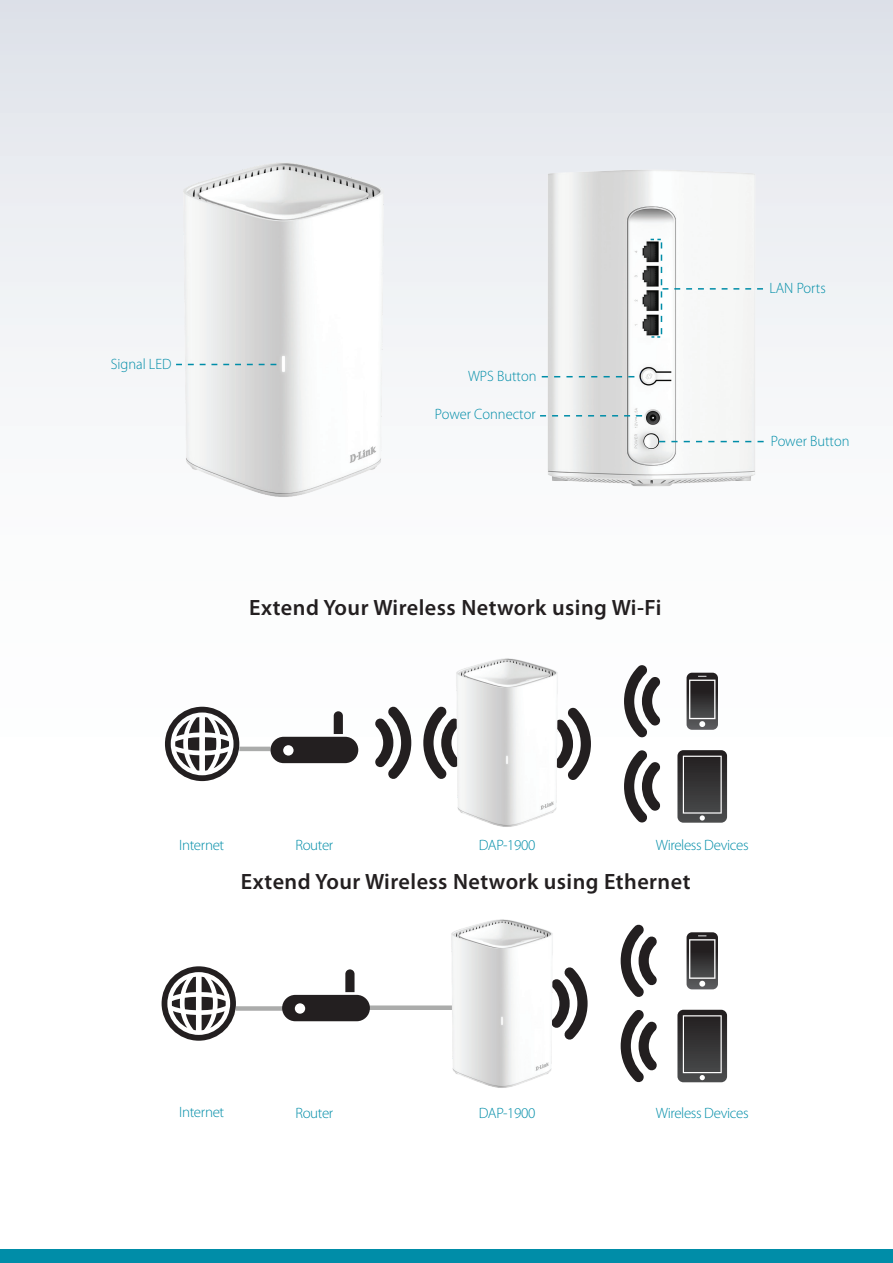
<style>
.page{position:relative;width:893px;height:1263px;background:#fff}
.page>*{position:absolute;margin:0;border:0;box-sizing:border-box;transform-origin:0 0}
.t1{font:600 22.2px "Myriad Pro";letter-spacing:.02em;color:#231f20}
.t2{font:300 15px "Myriad Pro";letter-spacing:-.025em;color:#008da8}
.t3{font:300 15px "Myriad Pro";color:#008da8}
</style>
<div class="page">
<div style="left:0;top:1249px;width:893px;height:14px;background:#008da8"></div>
<div style="left:0;top:0;width:893px;height:898px;background:linear-gradient(to bottom,#e3e7ec,#fff)"></div>
<div style="left:368px;top:1005px;width:130px;height:5px;background:#abacab"></div>
<div style="left:236px;top:1006px;width:50px;height:5px;background:#abacab"></div>
<svg style="left:162px;top:966px;width:74px;height:75px"></svg>
<svg style="left:282px;top:969px;width:88px;height:52px"></svg>
<hr style="left:239px;top:747px;width:31px;height:4px;background:#abacab">
<svg style="left:165px;top:707px;width:74px;height:74px"></svg>
<svg style="left:270px;top:711px;width:88px;height:52px"></svg>
<svg style="left:423px;top:706px;width:26px;height:73px"></svg>
<svg style="left:375px;top:706px;width:36px;height:73px"></svg>
<svg style="left:564px;top:707px;width:27px;height:73px"></svg>
<svg style="left:560px;top:967px;width:28px;height:73px"></svg>
<svg style="left:624px;top:665px;width:37px;height:73px"></svg>
<svg style="left:624px;top:750px;width:37px;height:73px"></svg>
<svg style="left:687px;top:673px;width:31px;height:57px"></svg>
<svg style="left:677px;top:750px;width:50px;height:73px"></svg>
<svg style="left:621px;top:924px;width:36px;height:73px"></svg>
<svg style="left:621px;top:1010px;width:36px;height:72px"></svg>
<svg style="left:687px;top:932px;width:31px;height:57px"></svg>
<svg style="left:677px;top:1010px;width:50px;height:72px"></svg>
<img style="left:449px;top:651px;width:115px;height:183px">
<img style="left:445px;top:919px;width:115px;height:169px">
<img style="left:170px;top:149px;width:227px;height:361px">
<svg style="left:176px;top:364px;width:100px;height:1px"></svg>
<img style="left:532px;top:155px;width:238px;height:346px">
<svg style="left:542px;top:376px;width:92px;height:1px"></svg>
<svg style="left:659px;top:441px;width:105px;height:1px"></svg>
<svg style="left:651px;top:239px;width:112px;height:99px"></svg>
<svg style="left:540px;top:415px;width:102px;height:1px"></svg>
<p class="t3" style="left:111px;top:356px;width:62px">Signal LED</p>
<p class="t3" style="left:468px;top:367px;width:70px">WPS Button</p>
<p class="t3" style="left:435px;top:405px;width:102px">Power Connector</p>
<h1 class="t1" style="left:249px;top:593px;width:414px">Extend Your Wireless Network using Wi-Fi</h1>
<p class="t3" style="left:769px;top:279px;width:58px">LAN Ports</p>
<p class="t3" style="left:771px;top:433px;width:80px">Power Button</p>
<p class="t2" style="left:179px;top:836px;width:47px">Internet</p>
<p class="t2" style="left:295px;top:837px;width:39px">Router</p>
<p class="t2" style="left:479px;top:837px;width:58px">DAP-1900</p>
<p class="t2" style="left:656px;top:837px;width:94px">Wireless Devices</p>
<h1 class="t1" style="left:241px;top:867px;width:451px">Extend Your Wireless Network using Ethernet</h1>
<p class="t2" style="left:179px;top:1104px;width:47px">Internet</p>
<p class="t2" style="left:295px;top:1104px;width:39px">Router</p>
<p class="t2" style="left:479px;top:1104px;width:58px">DAP-1900</p>
<p class="t2" style="left:656px;top:1104px;width:94px">Wireless Devices</p>
</div>
